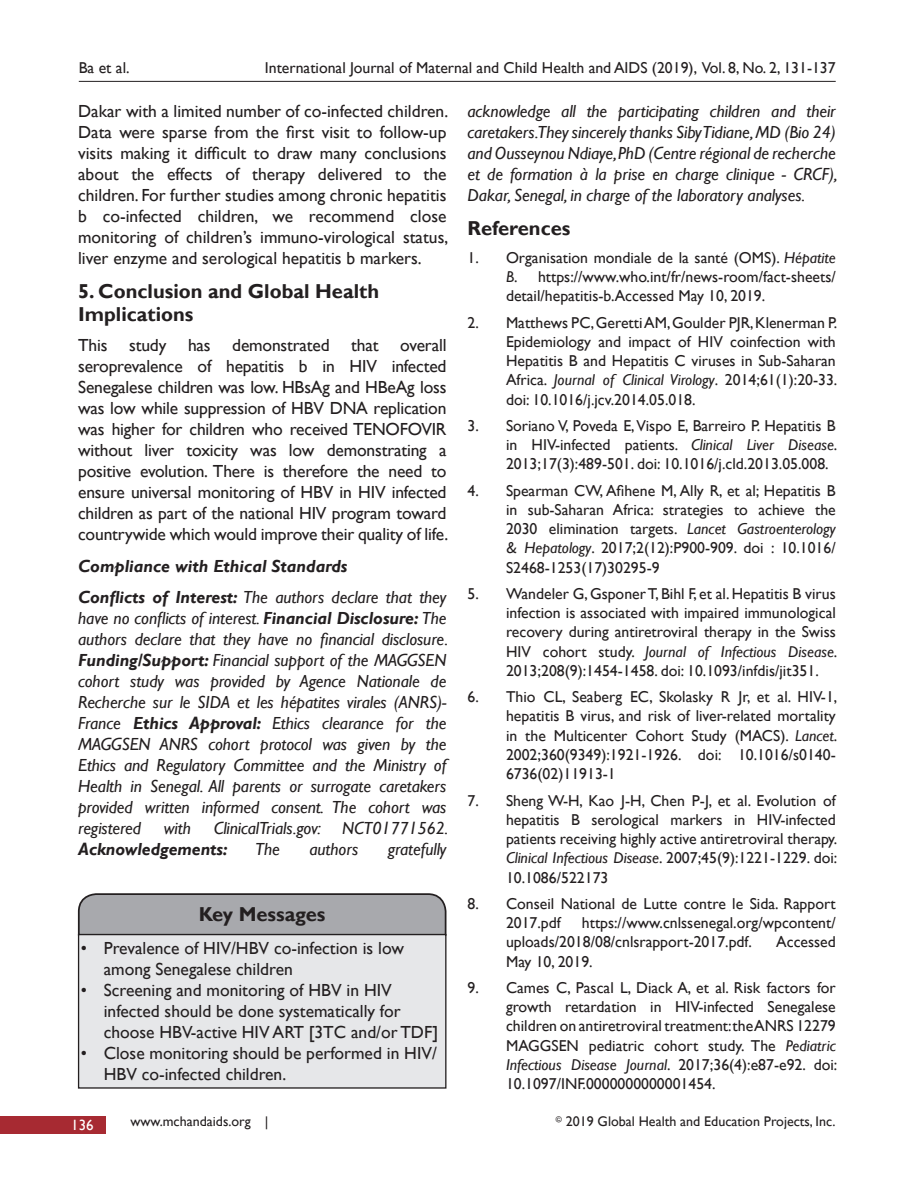
<style>
.page{position:relative;width:914px;height:1197px;background:#fff}
.page>*{position:absolute;margin:0;border:0;box-sizing:border-box;transform-origin:0 0}
.t1{font:700 20.12px/23.6px "Gill Sans";color:#231f20}
.TX_no_indent{font:italic 17.5px/21px "Gill Sans";letter-spacing:-.005em;color:#231f20;text-align:justify}
.TX_no_indent-2{font:17.5px/21px "Gill Sans";letter-spacing:-.01em;color:#231f20;text-align:justify}
.KM_Text{font:17.5px/21px "Gill Sans";color:#231f20}
.t2{font:italic 700 17.5px "Gill Sans";color:#231f20}
.REF{font:15.75px/19.2px "Gill Sans";color:#231f20;text-align:justify}
.t3{font:14.88px "Gill Sans";color:#fff}
.t4{font:14px "Gill Sans";color:#231f20}
.s1{font-weight:700}
.s2{font-style:italic}
</style>
<div class="page">
<hr style="left:79px;top:81px;width:756px;height:1px;background:#231f20">
<div style="left:0;top:1117px;width:106px;height:17px;background:#a72a32"></div>
<svg style="left:77px;top:893px;width:370px;height:44px;background:#a2a3a6"></svg>
<div style="left:79px;top:935px;width:367px;height:153px;background:#e6e7e9"></div>
<div style="left:78px;top:934px;width:368px;height:155px;border:1px solid #231f20"></div>
<p class="REF" style="left:79px;top:58px;width:52px">Ba et al.</p>
<p class="REF" style="left:265px;top:58px;width:572px">International Journal of Maternal and Child Health and AIDS (2019), Vol. 8, No. 2, 131-137</p>
<p class="TX_no_indent-2" style="left:78px;top:101px;width:371px">Dakar with a limited number of co-infected children.<br>Data were sparse from the first visit to follow-up visits making it difficult to draw many conclusions about the effects of therapy delivered to the children. For further studies among chronic hepatitis b co-infected children, we recommend close monitoring of children’s immuno-virological status, liver enzyme and serological hepatitis b markers.</p>
<h1 class="t1" style="left:78px;top:280px;width:302px">5. Conclusion and Global Health<br>Implications</h1>
<p class="TX_no_indent-2" style="left:78px;top:335px;width:371px">This study has demonstrated that overall seroprevalence of hepatitis b in HIV infected Senegalese children was low. HBsAg and HBeAg loss was low while suppression of HBV DNA replication was higher for children who received TENOFOVIR without liver toxicity was low demonstrating a positive evolution. There is therefore the need to ensure universal monitoring of HBV in HIV infected children as part of the national HIV program toward countrywide which would improve their quality of life.</p>
<h2 class="t2" style="left:78px;top:556px;width:271px">Compliance with Ethical Standards</h2>
<p class="TX_no_indent" style="left:78px;top:587px;width:371px"><span class="s1">Conflicts of Interest:</span> The authors declare that they have no conflicts of interest. <span class="s1">Financial Disclosure:</span> The authors declare that they have no financial disclosure.<br><span class="s1">Funding/Support:</span> Financial support of the MAGGSEN cohort study was provided by Agence Nationale de Recherche sur le SIDA et les hépatites virales (ANRS)- France <span class="s1">Ethics Approval:</span> Ethics clearance for the MAGGSEN ANRS cohort protocol was given by the Ethics and Regulatory Committee and the Ministry of Health in Senegal. All parents or surrogate caretakers provided written informed consent. The cohort was registered</p>
<p class="TX_no_indent" style="left:78px;top:818px;width:371px;text-indent:136px">ClinicalTrials.gov: NCT01771562.<br><span class="s1">Acknowledgements:</span></p>
<p class="TX_no_indent" style="left:164px;top:818px;width:28px">with</p>
<p class="TX_no_indent" style="left:255px;top:839px;width:26px">The</p>
<p class="TX_no_indent" style="left:309px;top:839px;width:50px">authors</p>
<p class="TX_no_indent" style="left:388px;top:839px;width:60px">gratefully</p>
<p class="t1" style="left:199px;top:903px;width:128px">Key Messages</p>
<p class="KM_Text" style="left:104px;top:938px;width:302px;text-indent:-23px">• Prevalence of HIV/HBV co-infection is low among Senegalese children</p>
<p class="KM_Text" style="left:104px;top:980px;width:336px;text-indent:-23px">• Screening and monitoring of HBV in HIV infected should be done systematically for choose HBV-active HIV ART [3TC and/or TDF]</p>
<p class="KM_Text" style="left:104px;top:1043px;width:335px;text-indent:-23px">• Close monitoring should be performed in HIV/<br>HBV co-infected children.</p>
<p class="TX_no_indent" style="left:467px;top:101px;width:371px">acknowledge all the participating children and their caretakers.They sincerely thanks Siby Tidiane, MD (Bio 24) and Ousseynou Ndiaye, PhD (Centre régional de recherche et de formation à la prise en charge clinique - CRCF), Dakar, Senegal, in charge of the laboratory analyses.</p>
<h1 class="t1" style="left:467px;top:217px;width:104px">References</h1>
<p class="REF" style="left:506px;top:248px;width:331px;text-indent:-38px">1. Organisation mondiale de la santé (OMS). <span class="s2">Hépatite B</span>. https://www.who.int/fr/news-room/fact-sheets/ detail/hepatitis-b.Accessed May 10, 2019.</p>
<p class="REF" style="left:506px;top:313px;width:333px;text-indent:-38px">2. Matthews PC, Geretti AM, Goulder PJR, Klenerman P.<br>Epidemiology and impact of HIV coinfection with Hepatitis B and Hepatitis C viruses in Sub-Saharan Africa. <span class="s2">Journal of Clinical Virology</span>. 2014;61(1):20‑33. doi: 10.1016/j.jcv.2014.05.018.</p>
<p class="REF" style="left:506px;top:416px;width:333px;text-indent:-38px">3. Soriano V, Poveda E, Vispo E, Barreiro P. Hepatitis B in HIV-infected patients. <span class="s2">Clinical Liver Disease</span>.<br>2013;17(3):489‑501. doi: 10.1016/j.cld.2013.05.008.</p>
<p class="REF" style="left:506px;top:481px;width:331px;text-indent:-38px">4. Spearman CW, Afihene M, Ally R, et al; Hepatitis B in sub-Saharan Africa: strategies to achieve the 2030 elimination targets. <span class="s2">Lancet Gastroenterology &amp; Hepatology</span>. 2017;2(12):P900‑909. doi : 10.1016/ S2468-1253(17)30295-9</p>
<p class="REF" style="left:506px;top:584px;width:333px;text-indent:-38px">5. Wandeler G, Gsponer T, Bihl F, et al. Hepatitis B virus infection is associated with impaired immunological recovery during antiretroviral therapy in the Swiss HIV cohort study. <span class="s2">Journal of Infectious Disease</span>.<br>2013;208(9):1454‑1458. doi: 10.1093/infdis/jit351.</p>
<p class="REF" style="left:506px;top:688px;width:333px;text-indent:-38px">6. Thio CL, Seaberg EC, Skolasky R Jr, et al. HIV-1, hepatitis B virus, and risk of liver-related mortality in the Multicenter Cohort Study (MACS). <span class="s2">Lancet</span>.<br>2002;360(9349):1921‑1926. doi: 10.1016/s0140- 6736(02)11913-1</p>
<p class="REF" style="left:506px;top:791px;width:333px;text-indent:-38px">7. Sheng W-H, Kao J-H, Chen P-J, et al. Evolution of hepatitis B serological markers in HIV-infected patients receiving highly active antiretroviral therapy.<br><span class="s2">Clinical Infectious Disease</span>. 2007;45(9):1221‑1229. doi:<br>10.1086/522173</p>
<p class="REF" style="left:506px;top:894px;width:331px;text-indent:-38px">8. Conseil National de Lutte contre le Sida. Rapport<br>2017.pdf</p>
<p class="REF" style="left:506px;top:913px;width:331px;text-indent:76px">https://www.cnlssenegal.org/wpcontent/ uploads/2018/08/cnlsrapport-2017.pdf.</p>
<p class="REF" style="left:776px;top:933px;width:61px">Accessed</p>
<p class="REF" style="left:506px;top:952px;width:88px">May 10, 2019.</p>
<p class="REF" style="left:506px;top:978px;width:333px;text-indent:-38px">9. Cames C, Pascal L, Diack A, et al. Risk factors for growth retardation in HIV-infected Senegalese children on antiretroviral treatment: the ANRS 12279<br>MAGGSEN pediatric cohort study. The <span class="s2">Pediatric Infectious Disease Journal</span>. 2017;36(4):e87-e92. doi:<br>10.1097/INF.0000000000001454.</p>
<p class="t3" style="left:71px;top:1117px;width:24px">136</p>
<p class="t4" style="left:130px;top:1114px;width:139px">www.mchandaids.org |</p>
<p class="t4" style="left:556px;top:1114px;width:281px"><sup>©</sup> 2019 Global Health and Education Projects, Inc.</p>
</div>
